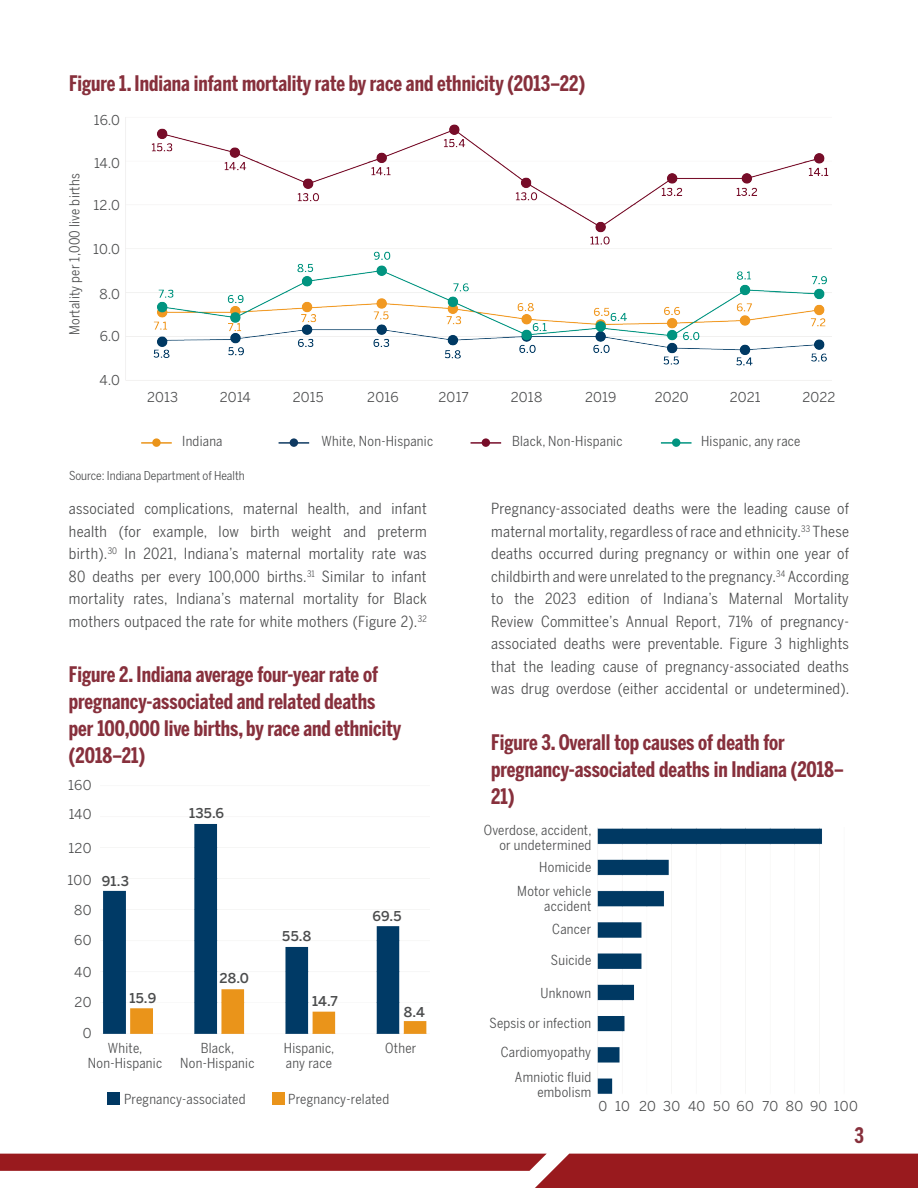
<style>
.page{position:relative;width:918px;height:1188px;background:#fff}
.page>*{position:absolute;margin:0;border:0;box-sizing:border-box;transform-origin:0 0}
.t1{font:700 21px/27px "Benton Sans Compressed";color:#87303c}
.t2{font:15px/22.5px "Benton Sans Condensed";letter-spacing:.02em;color:#4b4c4d;text-align:justify}
.t3{font:13.5px/15px "Benton Sans Condensed";letter-spacing:.02em;color:#4b4c4d;text-align:right}
.t4{font:13.5px "Benton Sans";letter-spacing:.01em;color:#4b4c4d}
.t5{font:500 13.5px "Benton Sans";letter-spacing:.02em;color:#4b4c4d}
.t6{font:12px "Benton Sans Condensed";color:#4b4c4d}
</style>
<div class="page">
<svg style="left:0;top:1154px;width:918px;height:34px"></svg>
<img style="left:125px;top:117px;width:706px;height:264px">
<hr style="left:141px;top:442px;width:31px;height:2px;background:#ea941a">
<hr style="left:279px;top:442px;width:30px;height:2px;background:#0f3a62">
<hr style="left:471px;top:442px;width:30px;height:2px;background:#770d29">
<hr style="left:661px;top:442px;width:31px;height:2px;background:#019480">
<div style="left:152px;top:438px;width:9px;height:9px;background:#ea941a;border-radius:50%"></div>
<div style="left:290px;top:438px;width:8px;height:9px;background:#0f3a62;border-radius:50%"></div>
<div style="left:482px;top:438px;width:8px;height:9px;background:#770d29;border-radius:50%"></div>
<div style="left:672px;top:438px;width:8px;height:9px;background:#019480;border-radius:50%"></div>
<img style="left:597px;top:828px;width:225px;height:266px">
<img style="left:102px;top:824px;width:325px;height:210px">
<svg style="left:107px;top:1092px;width:13px;height:12px"></svg>
<svg style="left:272px;top:1092px;width:13px;height:12px"></svg>
<h1 class="t1" style="left:69px;top:70px;width:518px">Figure 1. Indiana infant mortality rate by race and ethnicity (2013–22)</h1>
<p class="t4" style="left:94px;top:112px;width:28px">16.0</p>
<p class="t3" style="left:67px;top:335px;width:164px;rotate:-90deg">Mortality per 1,000 live births</p>
<p class="t4" style="left:94px;top:155px;width:27px">14.0</p>
<p class="t4" style="left:94px;top:197px;width:28px">12.0</p>
<p class="t4" style="left:93px;top:242px;width:28px">10.0</p>
<p class="t4" style="left:100px;top:286px;width:22px">8.0</p>
<p class="t4" style="left:100px;top:328px;width:22px">6.0</p>
<p class="t4" style="left:100px;top:372px;width:22px">4.0</p>
<p class="t4" style="left:147px;top:389px;width:33px">2013</p>
<p class="t4" style="left:220px;top:389px;width:32px">2014</p>
<p class="t4" style="left:293px;top:389px;width:33px">2015</p>
<p class="t4" style="left:367px;top:389px;width:33px">2016</p>
<p class="t4" style="left:439px;top:389px;width:32px">2017</p>
<p class="t4" style="left:511px;top:389px;width:33px">2018</p>
<p class="t4" style="left:585px;top:389px;width:33px">2019</p>
<p class="t4" style="left:655px;top:389px;width:35px">2020</p>
<p class="t4" style="left:730px;top:389px;width:33px">2021</p>
<p class="t4" style="left:802px;top:389px;width:35px">2022</p>
<p class="t3" style="left:182px;top:434px;width:42px">Indiana</p>
<p class="t3" style="left:322px;top:434px;width:113px">White, Non-Hispanic</p>
<p class="t3" style="left:512px;top:434px;width:112px">Black, Non-Hispanic</p>
<p class="t3" style="left:701px;top:434px;width:101px">Hispanic, any race</p>
<p class="t6" style="left:69px;top:468px;width:177px">Source: Indiana Department of Health</p>
<p class="t2" style="left:69px;top:497px;width:359px">associated complications, maternal health, and infant health (for example, low birth weight and preterm birth).<sup>30</sup> In 2021, Indiana’s maternal mortality rate was 80 deaths per every 100,000 births.<sup>31</sup> Similar to infant mortality rates, Indiana’s maternal mortality for Black mothers outpaced the rate for white mothers (Figure 2).<sup>32</sup></p>
<h1 class="t1" style="left:69px;top:661px;width:334px">Figure 2. Indiana average four-year rate of pregnancy-associated and related deaths per 100,000 live births, by race and ethnicity (2018–21)</h1>
<p class="t4" style="left:68px;top:777px;width:25px">160</p>
<p class="t4" style="left:69px;top:806px;width:24px">140</p>
<p class="t4" style="left:69px;top:840px;width:24px">120</p>
<p class="t4" style="left:68px;top:872px;width:25px">100</p>
<p class="t4" style="left:74px;top:902px;width:19px">80</p>
<p class="t4" style="left:74px;top:932px;width:19px">60</p>
<p class="t4" style="left:74px;top:964px;width:19px">40</p>
<p class="t4" style="left:75px;top:995px;width:18px">20</p>
<p class="t4" style="left:83px;top:1025px;width:10px">0</p>
<p class="t5" style="left:102px;top:873px;width:29px">91.3</p>
<p class="t5" style="left:129px;top:990px;width:29px">15.9</p>
<p class="t5" style="left:189px;top:805px;width:36px">135.6</p>
<p class="t5" style="left:220px;top:970px;width:31px">28.0</p>
<p class="t5" style="left:282px;top:928px;width:30px">55.8</p>
<p class="t5" style="left:312px;top:993px;width:27px">14.7</p>
<p class="t5" style="left:373px;top:908px;width:31px">69.5</p>
<p class="t5" style="left:404px;top:1004px;width:22px">8.4</p>
<p class="t3" style="left:88px;top:1040px;width:76px;text-align:center">White,<br>Non-Hispanic</p>
<p class="t3" style="left:180px;top:1040px;width:76px;text-align:center">Black,<br>Non-Hispanic</p>
<p class="t3" style="left:284px;top:1040px;width:52px;text-align:left">Hispanic, any race</p>
<p class="t3" style="left:385px;top:1040px;width:33px">Other</p>
<p class="t3" style="left:124px;top:1091px;width:123px">Pregnancy-associated</p>
<p class="t3" style="left:288px;top:1091px;width:103px">Pregnancy-related</p>
<p class="t2" style="left:491px;top:497px;width:360px">Pregnancy-associated deaths were the leading cause of maternal mortality, regardless of race and ethnicity.<sup>33</sup> These deaths occurred during pregnancy or within one year of childbirth and were unrelated to the pregnancy.<sup>34</sup> According to the 2023 edition of Indiana’s Maternal Mortality Review Committee’s Annual Report, 71% of pregnancy&shy;associated deaths were preventable. Figure 3 highlights that the leading cause of pregnancy-associated deaths was drug overdose (either accidental or undetermined).</p>
<h1 class="t1" style="left:491px;top:729px;width:354px">Figure 3. Overall top causes of death for pregnancy-associated deaths in Indiana (2018–<br>21)</h1>
<p class="t3" style="left:484px;top:823px;width:109px">Overdose, accident, or undetermined</p>
<p class="t3" style="left:517px;top:883px;width:76px">Motor vehicle accident</p>
<p class="t3" style="left:552px;top:922px;width:40px">Cancer</p>
<p class="t3" style="left:551px;top:953px;width:42px">Suicide</p>
<p class="t3" style="left:490px;top:978px;width:103px;line-height:29.5px">Unknown<br>Sepsis or infection<br>Cardiomyopathy</p>
<p class="t3" style="left:515px;top:1070px;width:78px">Amniotic fluid embolism</p>
<p class="t3" style="left:539px;top:859px;width:54px">Homicide</p>
<p class="t4" style="left:599px;top:1098px;width:261px">0 10 20 30 40 50 60 70 80 90 100</p>
<h1 class="t1" style="left:854px;top:1122px;width:11px">3</h1>
</div>
